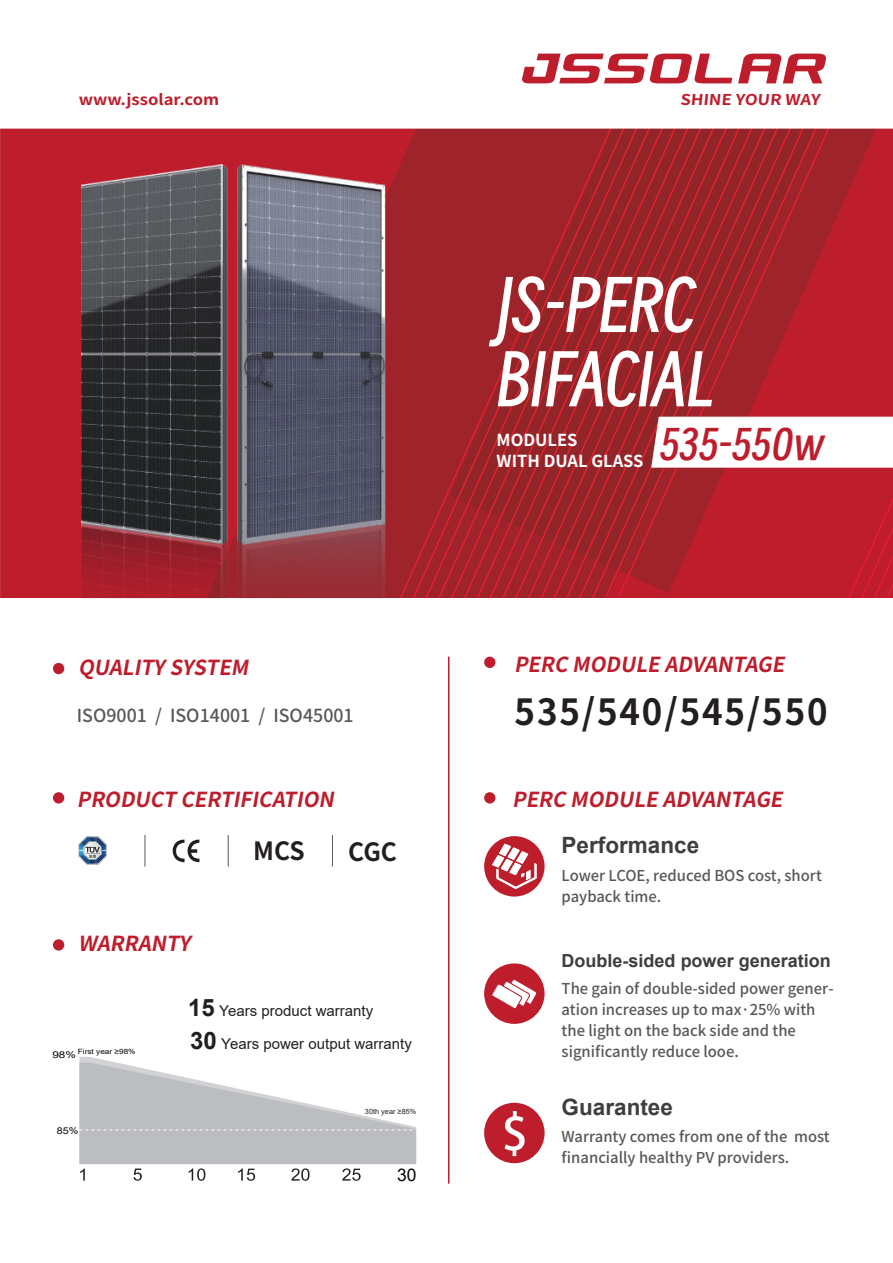
<style>
.page{position:relative;width:893px;height:1263px;background:#fff}
.page>*{position:absolute;margin:0;border:0;box-sizing:border-box;transform-origin:0 0}
.t1{font:italic 68.25px/74.2px "Smiley Sans";color:#fff}
.t2{font:italic 40.5px "Smiley Sans";color:#be1d2c;scale:1.12 1}
.t3{font:700 36px "Source Han Sans CN";color:#231f20}
.t4{font:700 25.2px "Source Han Sans CN";letter-spacing:-.015em;color:#231f20}
.t5{font:700 22.5px "Arial";color:#3e3e3f}
.t6{font:italic 700 20.7px "Source Han Sans CN";color:#be1d2c}
.t7{font:700 18px "Arial";color:#3e3e3f}
.t8{font:500 18px "Source Han Sans CN";color:#57585a}
.t9{font:17.4px "Arial";color:#030303}
.t10{font:700 16.5px/21px "Source Han Sans CN";color:#fff}
.t11{font:500 15px/21px "Source Han Sans CN";color:#57585a}
.t12{font:15px "Arial";color:#231f20}
.t13{font:700 15px "Source Han Sans CN";color:#be1d2c;scale:1.11 1}
.t14{font:700 15px "Source Han Sans CN";color:#be1d2c;scale:1.12 1}
.t15{font:9.3px "Arial";color:#030303;scale:1.26 1}
.t16{font:9.3px "Arial";color:#030303;scale:1.15 1}
.t17{font:7.2px "Arial";color:#030303;scale:1.14 1}
.t18{font:7.2px "Arial";color:#231f20}
.s1{font-weight:700;font-size:24px}
</style>
<div class="page">
<img style="left:0;top:129px;width:893px;height:468px">
<svg style="left:738px;top:54px;width:88px;height:29px"></svg>
<svg style="left:522px;top:54px;width:210px;height:29px"></svg>
<svg style="left:651px;top:417px;width:242px;height:51px"></svg>
<div style="left:484px;top:792px;width:11px;height:11px;background:#be1d2c;border-radius:50%"></div>
<div style="left:484px;top:657px;width:11px;height:11px;background:#be1d2c;border-radius:50%"></div>
<hr style="left:448px;top:657px;width:1px;height:526px;background:#be1d2c">
<div style="left:53px;top:663px;width:11px;height:11px;background:#be1d2c;border-radius:50%"></div>
<div style="left:53px;top:792px;width:11px;height:11px;background:#be1d2c;border-radius:50%"></div>
<div style="left:53px;top:939px;width:11px;height:11px;background:#be1d2c;border-radius:50%"></div>
<hr style="left:145px;top:835px;width:1px;height:31px;background:#57585a">
<hr style="left:228px;top:835px;width:1px;height:31px;background:#57585a">
<hr style="left:332px;top:835px;width:1px;height:31px;background:#57585a">
<svg style="left:172px;top:839px;width:27px;height:23px"></svg>
<svg style="left:79px;top:836px;width:28px;height:29px"></svg>
<img style="left:81px;top:165px;width:304px;height:433px">
<svg style="left:79px;top:1057px;width:337px;height:124px"></svg>
<div style="left:484px;top:836px;width:61px;height:60px;background:#be1d2c;border-radius:50%"></div>
<svg style="left:492px;top:844px;width:44px;height:45px"></svg>
<div style="left:484px;top:963px;width:61px;height:61px;background:#be1d2c;border-radius:50%"></div>
<svg style="left:492px;top:980px;width:45px;height:29px"></svg>
<div style="left:484px;top:1103px;width:61px;height:60px;background:#be1d2c;border-radius:50%"></div>
<svg style="left:505px;top:1111px;width:20px;height:45px"></svg>
<p class="t13" style="left:79px;top:91px;width:128px">www.jssolar.com</p>
<h3 class="t6" style="left:78px;top:656px;width:182px">QUALITYSYSTEM</h3>
<p class="t14" style="left:680px;top:91px;width:130px">SHINE YOUR WAY</p>
<h1 class="t1" style="left:497px;top:269px;width:220px">JS-PERC<br>BIFACIAL</h1>
<p class="t10" style="left:497px;top:430px;width:148px">MODULES<br>WITH DUAL GLASS</p>
<h2 class="t2" style="left:660px;top:421px;width:148px">535-550w</h2>
<h3 class="t6" style="left:514px;top:653px;width:282px">PERCMODULEADVANTAGE</h3>
<p class="t8" style="left:77px;top:705px;width:279px">ISO9001 / ISO14001 / ISO45001</p>
<h3 class="t3" style="left:515px;top:691px;width:315px">535/540/545/550</h3>
<h3 class="t6" style="left:77px;top:788px;width:269px">PRODUCTCERTIFICATION</h3>
<h3 class="t6" style="left:78px;top:931px;width:124px">WARRANTY</h3>
<h3 class="t4" style="left:253px;top:836px;width:53px">MCS</h3>
<h3 class="t4" style="left:348px;top:837px;width:50px">CGC</h3>
<p class="t17" style="left:78px;top:1046px;width:52px">First year ≥98%</p>
<p class="t15" style="left:52px;top:1048px;width:20px">98%</p>
<p class="t16" style="left:57px;top:1124px;width:20px">85%</p>
<p class="t12" style="left:188px;top:1000px;width:186px"><span class="s1">15</span> Years product warranty</p>
<p class="t12" style="left:190px;top:1034px;width:223px"><span class="s1">30</span> Years power output warranty</p>
<p class="t18" style="left:365px;top:1107px;width:53px">30th year ≥85%</p>
<p class="t9" style="left:397px;top:1163px;width:21px">30</p>
<h3 class="t6" style="left:512px;top:788px;width:282px">PERCMODULEADVANTAGE</h3>
<h3 class="t5" style="left:562px;top:829px;width:139px">Performance</h3>
<p class="t11" style="left:562px;top:865px;width:262px">Lower LCOE, reduced BOS cost, short payback time.</p>
<p class="t7" style="left:562px;top:948px;width:271px">Double-sided power generation</p>
<p class="t11" style="left:562px;top:979px;width:273px">The gain of double-sided power gener&shy;ation increases up to max·25% with the light on the back side and the significantly reduce looe.</p>
<h3 class="t5" style="left:562px;top:1091px;width:113px">Guarantee</h3>
<p class="t11" style="left:562px;top:1127px;width:270px">Warranty comes from one of the most financially healthy PV providers.</p>
</div>
